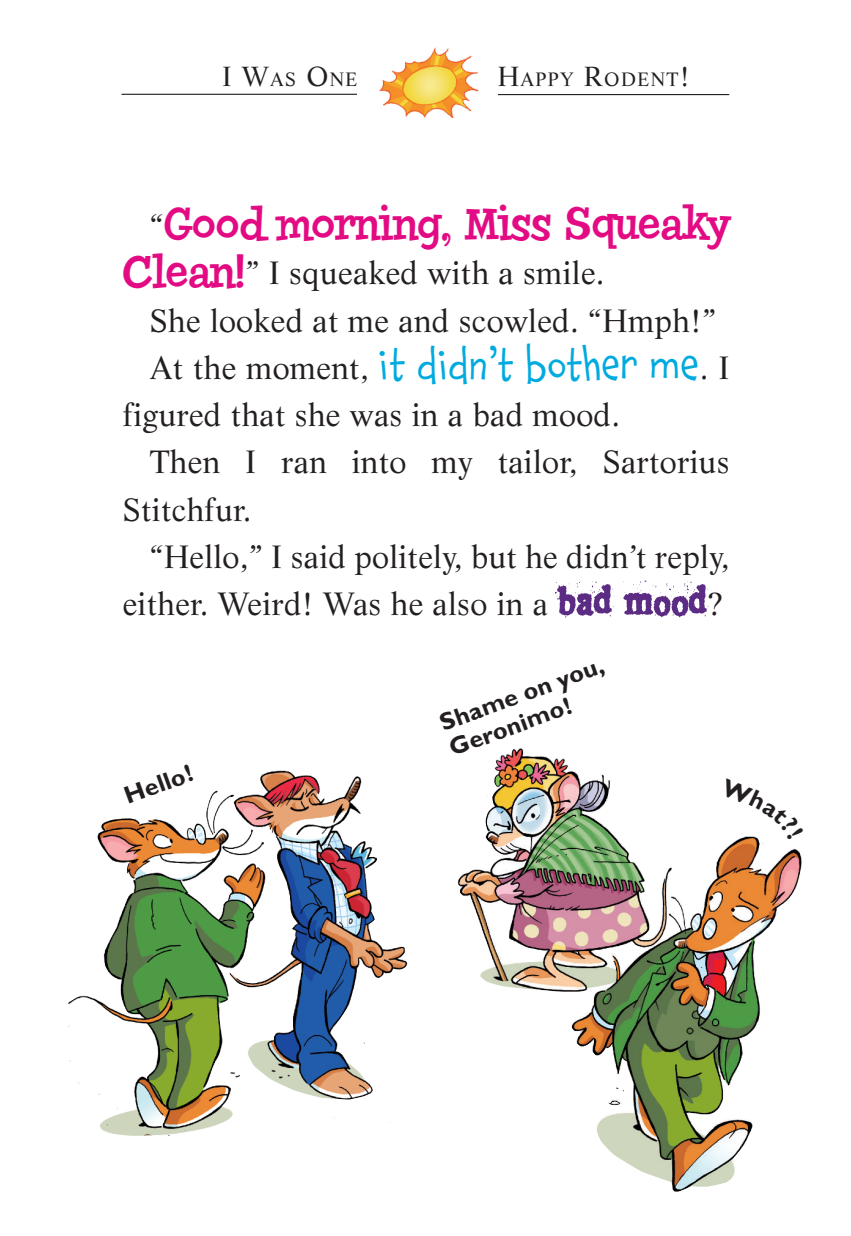
<style>
.page{position:relative;width:851px;height:1236px;background:#fff}
.page>*{position:absolute;margin:0;border:0;box-sizing:border-box;transform-origin:0 0}
.t1{font:45px "Chowderhead";letter-spacing:.01em;color:#e30b83}
.t2{font:40.5px "Chaloops";letter-spacing:.01em;color:#00aadf}
.t3{font:31.5px/47.2px "Life LT Std";letter-spacing:.01em;color:#231f20}
.t4{font:700 24.75px/27px "Gill Sans CE";color:#231f20}
.t5{font:18.9px "Life LT Std";letter-spacing:.07em;color:#231f20}
.s1{font-size:27px}
.s2{font-family:"Life LT Std";font-size:31.5px;color:#231f20}
.s3{font-family:"Chowderhead";font-size:45px;color:#e30b83}
</style>
<div class="page">
<img style="left:68px;top:790px;width:165px;height:346px">
<img style="left:229px;top:770px;width:178px;height:329px">
<img style="left:458px;top:748px;width:344px;height:443px">
<svg style="left:555px;top:581px;width:59px;height:36px"></svg>
<svg style="left:623px;top:580px;width:86px;height:37px"></svg>
<hr style="left:121px;top:94px;width:254px;height:1px;background:#231f20">
<hr style="left:476px;top:94px;width:253px;height:1px;background:#231f20">
<svg style="left:357px;top:47px;width:140px;height:65px"></svg>
<img style="left:382px;top:93px;width:72px;height:26px">
<svg style="left:720px;top:777px;width:82px;height:62px"></svg>
<p class="t5" style="left:222px;top:71px;width:137px"><span class="s1">I W</span>as <span class="s1">O</span>ne</p>
<p class="t5" style="left:497px;top:71px;width:193px"><span class="s1">H</span>appy <span class="s1">R</span>Odent<span class="s1">!</span></p>
<h1 class="t1" style="left:150px;top:206px;width:581px"><span class="s2">“</span>Good morning, Miss Squeaky</h1>
<p class="t3" style="left:150px;top:252px;width:568px;text-indent:-27px"><span class="s3">Clean!</span>” I squeaked with a smile.<br>She looked at me and scowled. “Hmph!”</p>
<p class="t2" style="left:150px;top:347px;width:581px"><span class="s2">At the moment,</span> it didn’t bother me<span class="s2">. I</span></p>
<p class="t3" style="left:123px;top:394px;width:499px">figured that she was in a bad mood.</p>
<p class="t3" style="left:150px;top:441px;width:581px">Then I ran into my tailor, Sartorius</p>
<p class="t3" style="left:123px;top:488px;width:130px">Stitchfur.</p>
<p class="t3" style="left:150px;top:536px;width:581px">“Hello,” I said politely, but he didn’t reply,</p>
<p class="t3" style="left:123px;top:583px;width:426px">either. Weird! Was he also in a</p>
<p class="t3" style="left:707px;top:583px;width:18px">?</p>
<p class="t4" style="left:121px;top:786px;width:73px;rotate:-20deg">Hello!</p>
<p class="t4" style="left:437px;top:713px;width:174px;rotate:-20deg">Shame on you,<br>Geronimo!</p>
</div>
